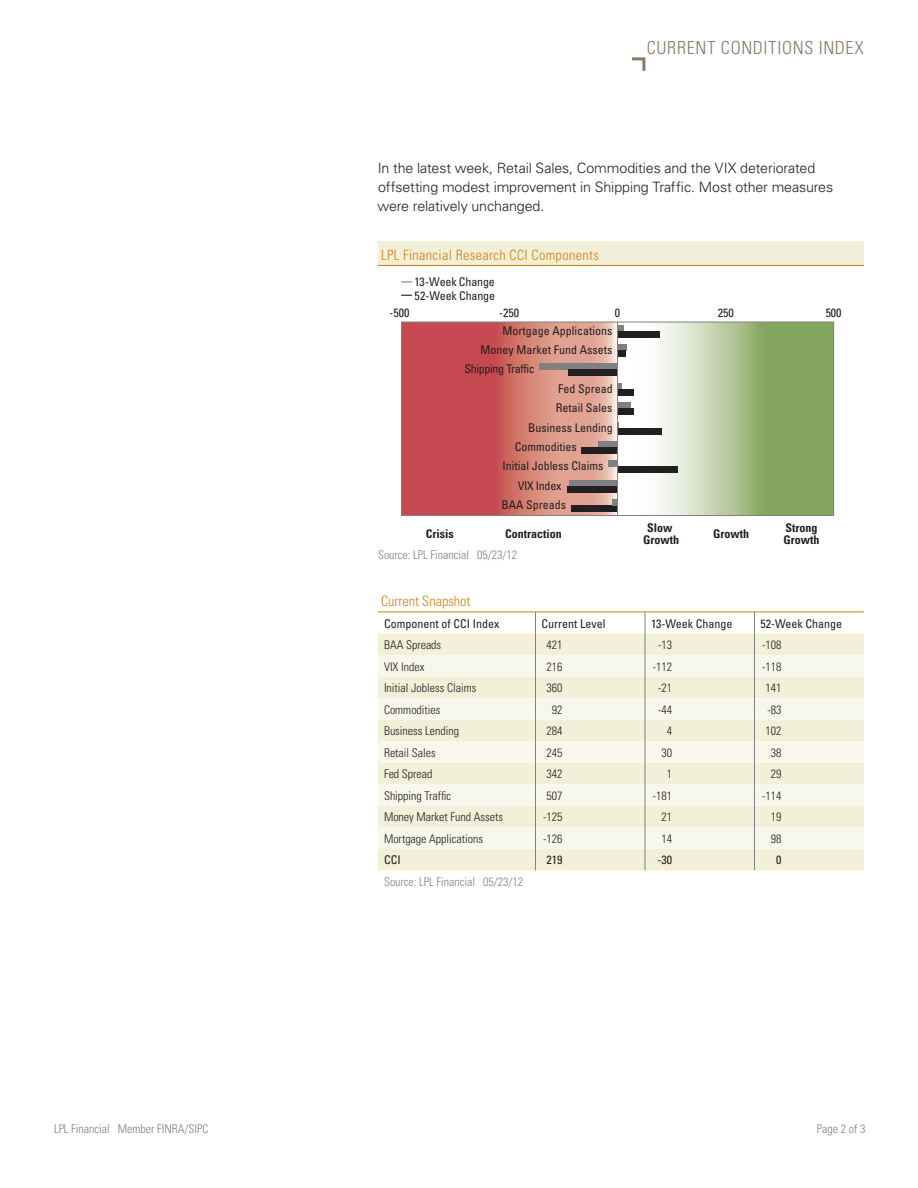
<style>
.page{position:relative;width:918px;height:1188px;background:#fff}
.page>*{position:absolute;margin:0;border:0;box-sizing:border-box;transform-origin:0 0}
.t1{font:300 condensed 18px "Univers";letter-spacing:.04em;color:#8a7966}
.Body_Copy{font:300 14.25px/18.8px "Univers";letter-spacing:-.01em;color:#231f20}
.table_header{font:300 condensed 14.25px "Univers";letter-spacing:.025em;color:#d08315}
.table_header-2{font:300 condensed 14.25px "Univers";color:#d08315}
.Table_descriptor{font:condensed 12px/13.5px "Univers";color:#231f20}
.t2{font:300 condensed 12px "Univers";color:#231f20}
.t3{font:300 condensed 12px "Univers";color:#808083}
.t4{font:700 condensed 12px/12px "Univers";color:#231f20;text-align:center}
.Table_descriptor-2{font:condensed 12px "Univers";letter-spacing:-.025em;color:#231f20}
</style>
<div class="page">
<svg style="left:631px;top:57px;width:15px;height:14px"></svg>
<div style="left:378px;top:634px;width:486px;height:236px;background:#f2f0d8"></div>
<svg style="left:378px;top:655px;width:486px;height:194px;background:#f5f3e2"></svg>
<svg style="left:535px;top:612px;width:1px;height:258px"></svg>
<svg style="left:645px;top:612px;width:1px;height:258px"></svg>
<svg style="left:754px;top:612px;width:1px;height:258px"></svg>
<hr style="left:378px;top:611px;width:486px;height:1px;background:#d08315">
<div style="left:378px;top:242px;width:486px;height:24px;background:#f2f0d8"></div>
<hr style="left:378px;top:265px;width:486px;height:1px;background:#d08315">
<svg style="left:403px;top:324px;width:214px;height:190px;background:#d1716d"></svg>
<svg style="left:632px;top:324px;width:200px;height:190px"></svg>
<svg style="left:618px;top:325px;width:6px;height:6px"></svg>
<div style="left:618px;top:331px;width:42px;height:6px;background:#231f20"></div>
<div style="left:618px;top:344px;width:9px;height:6px;background:#808083"></div>
<div style="left:618px;top:350px;width:8px;height:6px;background:#231f20"></div>
<div style="left:540px;top:364px;width:78px;height:6px;background:#808083"></div>
<div style="left:568px;top:370px;width:50px;height:6px;background:#231f20"></div>
<svg style="left:618px;top:383px;width:4px;height:6px"></svg>
<div style="left:618px;top:389px;width:16px;height:6px;background:#231f20"></div>
<div style="left:618px;top:403px;width:13px;height:6px;background:#808083"></div>
<div style="left:618px;top:409px;width:16px;height:6px;background:#231f20"></div>
<div style="left:618px;top:428px;width:44px;height:6px;background:#231f20"></div>
<div style="left:599px;top:441px;width:19px;height:6px;background:#808083"></div>
<div style="left:582px;top:447px;width:36px;height:7px;background:#231f20"></div>
<div style="left:608px;top:461px;width:10px;height:6px;background:#808083"></div>
<div style="left:618px;top:467px;width:60px;height:6px;background:#231f20"></div>
<div style="left:569px;top:480px;width:49px;height:6px;background:#808083"></div>
<div style="left:567px;top:486px;width:51px;height:6px;background:#231f20"></div>
<div style="left:571px;top:506px;width:47px;height:6px;background:#231f20"></div>
<svg style="left:612px;top:500px;width:5px;height:6px"></svg>
<div style="left:401px;top:322px;width:433px;height:194px;border:1px solid #808083"></div>
<hr style="left:617px;top:322px;width:1px;height:194px;background:#808083">
<p class="t1" style="left:647px;top:37px;width:219px">CURRENT CONDITIONS INDEX</p>
<p class="Body_Copy" style="left:377px;top:159px;width:457px">In the latest week, Retail Sales, Commodities and the VIX deteriorated offsetting modest improvement in Shipping Traffic. Most other measures were relatively unchanged.</p>
<p class="table_header" style="left:381px;top:246px;width:219px">LPL Financial Research CCI Components</p>
<p class="Table_descriptor" style="left:414px;top:275px;width:82px">13-Week Change<br>52-Week Change</p>
<p class="Table_descriptor" style="left:390px;top:306px;width:21px">-500</p>
<p class="Table_descriptor" style="left:499px;top:306px;width:21px">-250</p>
<p class="Table_descriptor" style="left:615px;top:306px;width:7px">0</p>
<p class="Table_descriptor" style="left:718px;top:306px;width:17px">250</p>
<p class="Table_descriptor" style="left:826px;top:306px;width:17px">500</p>
<p class="Table_descriptor" style="left:503px;top:324px;width:111px">Mortgage Applications</p>
<p class="Table_descriptor" style="left:481px;top:343px;width:133px">Money Market Fund Assets</p>
<p class="Table_descriptor" style="left:558px;top:381px;width:56px">Fed Spread</p>
<p class="Table_descriptor" style="left:528px;top:420px;width:86px">Business Lending</p>
<p class="Table_descriptor-2" style="left:464px;top:361px;width:72px">Shipping Traffic</p>
<p class="Table_descriptor" style="left:556px;top:401px;width:58px">Retail Sales</p>
<p class="Table_descriptor" style="left:515px;top:440px;width:63px">Commodities</p>
<p class="Table_descriptor" style="left:502px;top:459px;width:103px">Initial Jobless Claims</p>
<p class="Table_descriptor-2" style="left:518px;top:478px;width:45px">VIX Index</p>
<p class="Table_descriptor" style="left:502px;top:498px;width:66px">BAA Spreads</p>
<p class="t4" style="left:426px;top:528px;width:29px">Crisis</p>
<p class="t4" style="left:505px;top:528px;width:58px">Contraction</p>
<p class="t4" style="left:643px;top:522px;width:37px">Slow<br>Growth</p>
<p class="t4" style="left:713px;top:528px;width:37px">Growth</p>
<p class="t4" style="left:783px;top:522px;width:37px;text-align:left">Strong<br>Growth</p>
<p class="t3" style="left:378px;top:547px;width:141px">Source: LPL Financial 05/23/12</p>
<p class="table_header-2" style="left:381px;top:593px;width:91px">Current Snapshot</p>
<p class="Table_descriptor" style="left:384px;top:616px;width:117px">Component of CCI Index</p>
<p class="Table_descriptor" style="left:542px;top:616px;width:65px">Current Level</p>
<p class="Table_descriptor" style="left:651px;top:616px;width:83px">13-Week Change</p>
<p class="Table_descriptor" style="left:761px;top:616px;width:83px">52-Week Change</p>
<p class="t2" style="left:384px;top:638px;width:59px">BAA Spreads</p>
<p class="t2" style="left:547px;top:638px;width:17px">421</p>
<p class="t2" style="left:658px;top:638px;width:15px">-13</p>
<p class="t2" style="left:762px;top:638px;width:21px">-108</p>
<p class="t2" style="left:384px;top:659px;width:42px">VIX Index</p>
<p class="t2" style="left:547px;top:659px;width:17px">216</p>
<p class="t2" style="left:653px;top:659px;width:21px">-112</p>
<p class="t2" style="left:762px;top:659px;width:21px">-118</p>
<p class="t2" style="left:384px;top:681px;width:94px">Initial Jobless Claims</p>
<p class="t2" style="left:547px;top:681px;width:17px">360</p>
<p class="t2" style="left:658px;top:681px;width:15px">-21</p>
<p class="t2" style="left:766px;top:681px;width:17px">141</p>
<p class="t2" style="left:384px;top:702px;width:58px">Commodities</p>
<p class="t2" style="left:552px;top:702px;width:12px">92</p>
<p class="t2" style="left:658px;top:702px;width:15px">-44</p>
<p class="t2" style="left:768px;top:702px;width:15px">-83</p>
<p class="t2" style="left:384px;top:724px;width:77px">Business Lending</p>
<p class="t2" style="left:547px;top:724px;width:17px">284</p>
<p class="t2" style="left:667px;top:724px;width:7px">4</p>
<p class="t2" style="left:766px;top:724px;width:17px">102</p>
<p class="t2" style="left:384px;top:745px;width:53px">Retail Sales</p>
<p class="t2" style="left:547px;top:745px;width:17px">245</p>
<p class="t2" style="left:661px;top:745px;width:12px">30</p>
<p class="t2" style="left:771px;top:745px;width:12px">38</p>
<p class="t2" style="left:384px;top:767px;width:50px">Fed Spread</p>
<p class="t2" style="left:547px;top:767px;width:17px">342</p>
<p class="t2" style="left:667px;top:767px;width:7px">1</p>
<p class="t2" style="left:771px;top:767px;width:12px">29</p>
<p class="t2" style="left:384px;top:788px;width:69px">Shipping Traffic</p>
<p class="t2" style="left:547px;top:788px;width:17px">507</p>
<p class="t2" style="left:653px;top:788px;width:21px">-181</p>
<p class="t2" style="left:762px;top:788px;width:21px">-114</p>
<p class="t2" style="left:384px;top:810px;width:121px">Money Market Fund Assets</p>
<p class="t2" style="left:543px;top:810px;width:21px">-125</p>
<p class="t2" style="left:661px;top:810px;width:12px">21</p>
<p class="t2" style="left:771px;top:810px;width:12px">19</p>
<p class="t2" style="left:384px;top:831px;width:101px">Mortgage Applications</p>
<p class="t2" style="left:543px;top:831px;width:21px">-126</p>
<p class="t2" style="left:661px;top:831px;width:12px">14</p>
<p class="t2" style="left:771px;top:831px;width:12px">98</p>
<p class="Table_descriptor" style="left:384px;top:853px;width:18px">CCI</p>
<p class="Table_descriptor" style="left:547px;top:853px;width:17px">219</p>
<p class="Table_descriptor" style="left:657px;top:853px;width:16px">-30</p>
<p class="Table_descriptor" style="left:776px;top:853px;width:7px">0</p>
<p class="t3" style="left:384px;top:874px;width:141px">Source: LPL Financial 05/23/12</p>
<p class="t3" style="left:54px;top:1122px;width:156px">LPL Financial Member FINRA/SIPC</p>
<p class="t3" style="left:817px;top:1122px;width:50px">Page 2 of 3</p>
</div>
